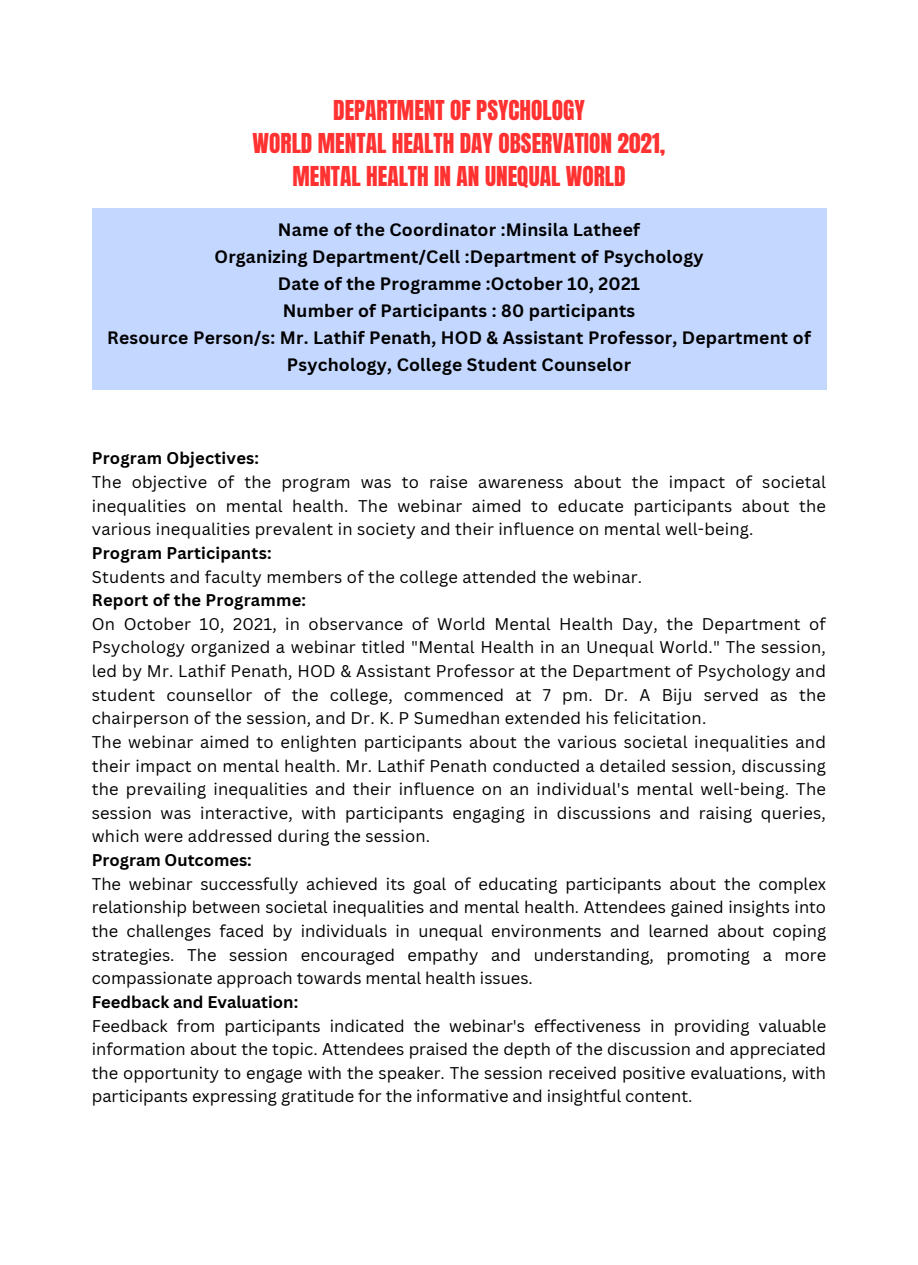
<style>
.page{position:relative;width:918px;height:1265px;background:#fff}
.page>*{position:absolute;margin:0;border:0;box-sizing:border-box;transform-origin:0 0}
.t1{font:23.25px/32.7px "Anton";color:#ff3131;text-align:center}
.t2{font:700 17.55px/27px "Canva Sans";letter-spacing:.015em;color:#000;text-align:center}
.t3{font:16.5px/23.7px "Canva Sans";letter-spacing:.015em;color:#000;text-align:justify}
.t4{font:700 16.5px "Canva Sans";letter-spacing:.015em;color:#000}
</style>
<div class="page">
<div style="left:92px;top:208px;width:734px;height:182px;background:#c4d7ff"></div>
<p class="t1" style="left:253px;top:94px;width:414px">DEPARTMENT OF PSYCHOLOGY<br>WORLD MENTAL HEALTH DAY OBSERVATION 2021,<br>MENTAL HEALTH IN AN UNEQUAL WORLD</p>
<p class="t2" style="left:107px;top:216px;width:705px">Name of the Coordinator :Minsila Latheef<br>Organizing Department/Cell :Department of Psychology<br>Date of the Programme :October 10, 2021<br>Number of Participants : 80 participants<br>Resource Person/s: Mr. Lathif Penath, HOD &amp; Assistant Professor, Department of Psychology, College Student Counselor</p>
<h1 class="t4" style="left:92px;top:447px;width:169px">Program Objectives:</h1>
<h2 class="t3" style="left:92px;top:470px;width:736px">The objective of the program was to raise awareness about the impact of societal inequalities on mental health. The webinar aimed to educate participants about the various inequalities prevalent in society and their influence on mental well-being.</h2>
<p class="t4" style="left:92px;top:541px;width:181px">Program Participants:</p>
<p class="t3" style="left:92px;top:564px;width:552px">Students and faculty members of the college attended the webinar.</p>
<p class="t4" style="left:92px;top:588px;width:216px">Report of the Programme:</p>
<p class="t3" style="left:92px;top:611px;width:736px">On October 10, 2021, in observance of World Mental Health Day, the Department of Psychology organized a webinar titled "Mental Health in an Unequal World." The session, led by Mr. Lathif Penath, HOD &amp; Assistant Professor at the Department of Psychology and student counsellor of the college, commenced at 7 pm. Dr. A Biju served as the chairperson of the session, and Dr. K. P Sumedhan extended his felicitation.</p>
<p class="t3" style="left:92px;top:729px;width:736px">The webinar aimed to enlighten participants about the various societal inequalities and their impact on mental health. Mr. Lathif Penath conducted a detailed session, discussing the prevailing inequalities and their influence on an individual's mental well-being. The session was interactive, with participants engaging in discussions and raising queries, which were addressed during the session.</p>
<p class="t4" style="left:92px;top:848px;width:162px">Program Outcomes:</p>
<p class="t3" style="left:92px;top:871px;width:736px">The webinar successfully achieved its goal of educating participants about the complex relationship between societal inequalities and mental health. Attendees gained insights into the challenges faced by individuals in unequal environments and learned about coping strategies. The session encouraged empathy and understanding, promoting a more compassionate approach towards mental health issues.</p>
<p class="t4" style="left:92px;top:990px;width:208px">Feedback and Evaluation:</p>
<p class="t3" style="left:92px;top:1013px;width:736px">Feedback from participants indicated the webinar's effectiveness in providing valuable information about the topic. Attendees praised the depth of the discussion and appreciated the opportunity to engage with the speaker. The session received positive evaluations, with participants expressing gratitude for the informative and insightful content.</p>
</div>
